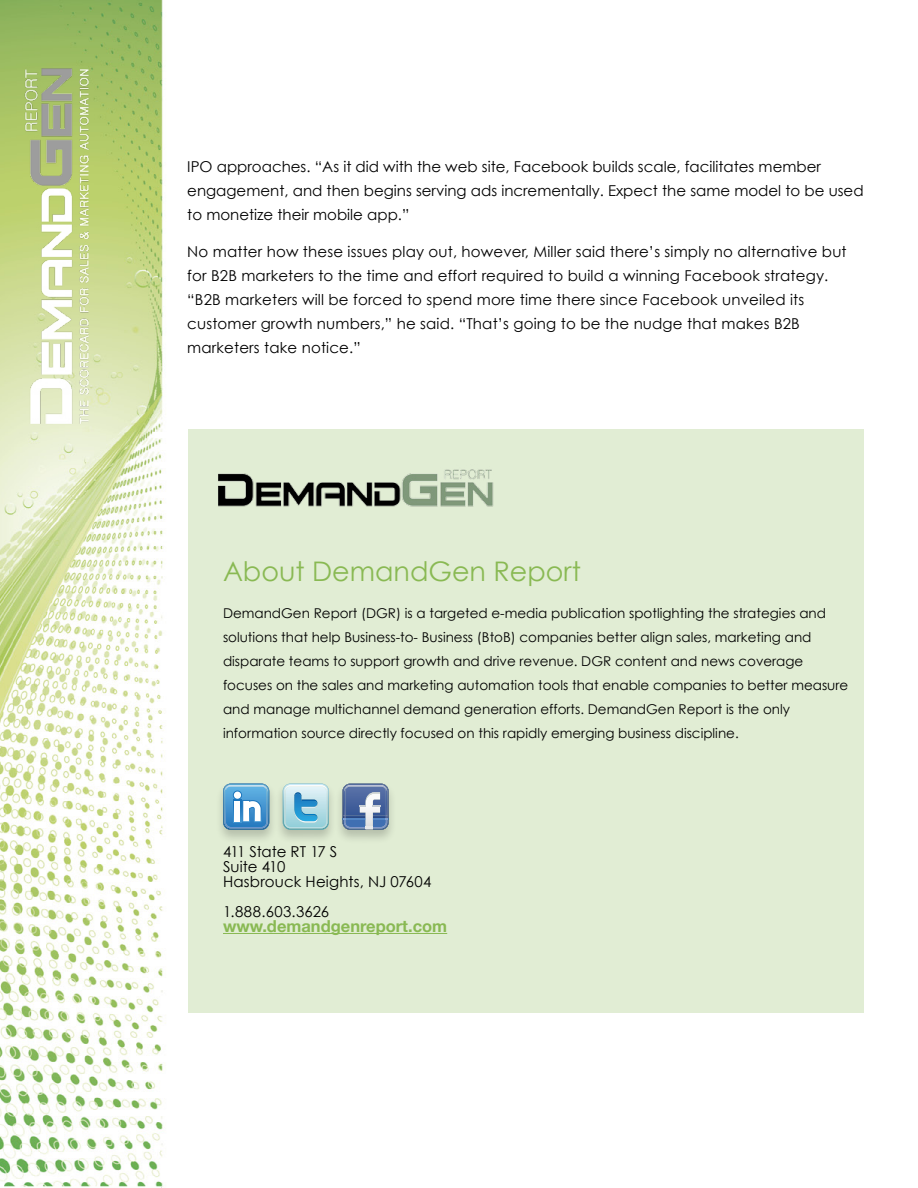
<style>
.page{position:relative;width:918px;height:1188px;background:#fff}
.page>*{position:absolute;margin:0;border:0;box-sizing:border-box;transform-origin:0 0}
.t1{font:27px "Century Gothic";color:#89b953}
.t2{font:700 16.5px "Helvetica Neue";color:#89b953}
.t3{font:15px/24px "Century Gothic";letter-spacing:.01em;color:#000}
.t4{font:13.5px/24px "Century Gothic";color:#000}
</style>
<div class="page">
<img style="left:0;top:0;width:864px;height:1188px">
<img style="left:18px;top:54px;width:77px;height:374px">
<div style="left:188px;top:429px;width:675px;height:583px;background:#e1edd4"></div>
<hr style="left:223px;top:933px;width:224px;height:1px;background:#89b953">
<div style="left:334px;top:782px;width:64px;height:63px;background:#000;opacity:.2"></div>
<svg style="left:342px;top:784px;width:47px;height:46px;background:#738bb3"></svg>
<img style="left:344px;top:785px;width:43px;height:8px">
<div style="left:274px;top:782px;width:64px;height:63px;background:#000;opacity:.2"></div>
<svg style="left:283px;top:784px;width:46px;height:46px;background:#9dcede"></svg>
<div style="left:214px;top:782px;width:64px;height:63px;background:#000;opacity:.2"></div>
<svg style="left:223px;top:784px;width:46px;height:46px;background:#6fabd5"></svg>
<div style="left:234px;top:792px;width:7px;height:7px;background:#fff;border-radius:50%"></div>
<img style="left:218px;top:469px;width:276px;height:38px">
<p class="t3" style="left:187px;top:154px;width:678px">IPO approaches. “As it did with the web site, Facebook builds scale, facilitates member engagement, and then begins serving ads incrementally. Expect the same model to be used to monetize their mobile app.”</p>
<p class="t3" style="left:187px;top:239px;width:661px">No matter how these issues play out, however, Miller said there’s simply no alternative but for B2B marketers to the time and effort required to build a winning Facebook strategy. “B2B marketers will be forced to spend more time there since Facebook unveiled its customer growth numbers,” he said. “That’s going to be the nudge that makes B2B marketers take notice.”</p>
<h1 class="t1" style="left:223px;top:555px;width:359px">About DemandGen Report</h1>
<p class="t4" style="left:223px;top:601px;width:627px">DemandGen Report (DGR) is a targeted e-media publication spotlighting the strategies and solutions that help Business-to- Business (BtoB) companies better align sales, marketing and disparate teams to support growth and drive revenue. DGR content and news coverage focuses on the sales and marketing automation tools that enable companies to better measure and manage multichannel demand generation efforts. DemandGen Report is the only information source directly focused on this rapidly emerging business discipline.</p>
<p class="t3" style="left:223px;top:844px;width:210px;line-height:15px">411 State RT 17 S<br>Suite 410<br>Hasbrouck Heights, NJ 07604</p>
<p class="t3" style="left:223px;top:899px;width:108px">1.888.603.3626</p>
<p class="t2" style="left:223px;top:916px;width:226px">www.demandgenreport.com</p>
</div>
